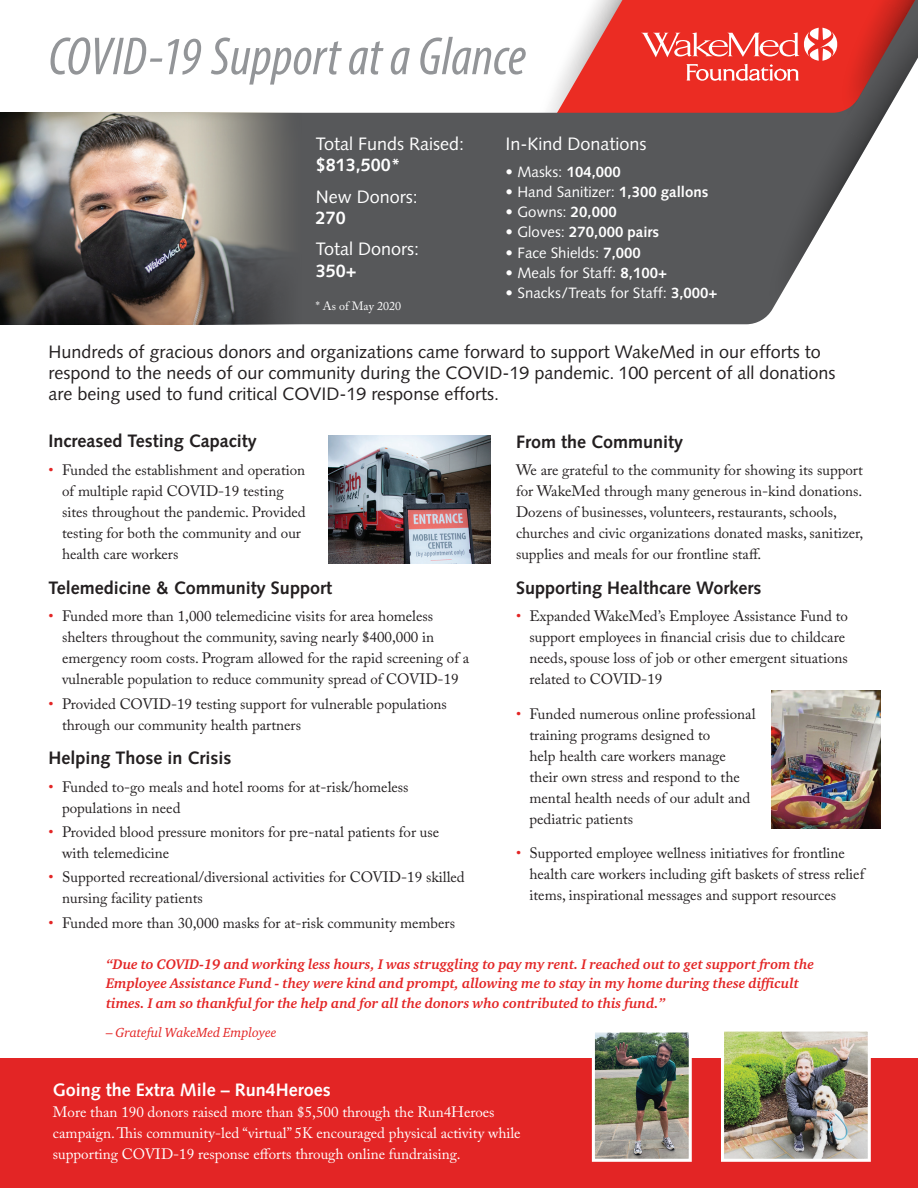
<style>
.page{position:relative;width:918px;height:1188px;background:#fff}
.page>*{position:absolute;margin:0;border:0;box-sizing:border-box;transform-origin:0 0}
.t1{font:italic condensed 54px "Myriad Pro";color:#939598}
.t2{font:18px/21px "Syntax";color:#231f20}
.t3{font:700 18px "Syntax";color:#231f20}
.t4{font:18px "Syntax";color:#fff}
.t5{font:700 18px "Syntax";color:#fff}
.t6{font:15px/21px "Adobe Caslon Pro";color:#231f20}
.t7{font:15px/21px "Adobe Caslon Pro";color:#fff}
.t8{font:15px "Syntax";color:#fff}
.t9{font:700 15px "Syntax";color:#fff}
.t10{font:italic 700 14.25px/19.5px "Charter ITC Std";color:#e32525}
.t11{font:italic 13.5px "Charter ITC Std";color:#e32525}
.t12{font:12px "Adobe Caslon Pro";color:#fff}
.s1{font-weight:700}
.s2{font-weight:400}
.s3{color:#e32525}
</style>
<div class="page">
<div style="left:0;top:112px;width:773px;height:212px;background:#57585a"></div>
<svg style="left:770px;top:157px;width:91px;height:152px"></svg>
<div style="left:0;top:1058px;width:918px;height:130px;background:#e32525"></div>
<img style="left:329px;top:435px;width:162px;height:128px">
<img style="left:771px;top:690px;width:109px;height:138px">
<img style="left:596px;top:1033px;width:92px;height:125px">
<div style="left:592px;top:1029px;width:100px;height:133px;border:3px solid #fff"></div>
<img style="left:725px;top:1033px;width:142px;height:125px">
<div style="left:721px;top:1029px;width:150px;height:133px;border:3px solid #fff"></div>
<img style="left:0;top:113px;width:318px;height:211px">
<svg style="left:532px;top:0;width:386px;height:157px;background:#be5f5b"></svg>
<h1 class="t1" style="left:49px;top:24px;width:479px">COVID-19 Support at a Glance</h1>
<p class="t4" style="left:316px;top:133px;width:150px">Total Funds Raised:</p>
<p class="t5" style="left:316px;top:154px;width:87px">$813,500*</p>
<p class="t4" style="left:316px;top:186px;width:104px">New Donors:</p>
<p class="t5" style="left:316px;top:207px;width:32px">270</p>
<p class="t4" style="left:316px;top:238px;width:105px">Total Donors:</p>
<p class="t5" style="left:316px;top:260px;width:42px">350+</p>
<p class="t12" style="left:316px;top:299px;width:87px">* As of May 2020</p>
<p class="t4" style="left:505px;top:133px;width:143px">In-Kind Donations</p>
<p class="t8" style="left:506px;top:163px;width:117px">• Masks: <span class="s1">104,000</span></p>
<p class="t8" style="left:506px;top:183px;width:204px">• Hand Sanitizer: <span class="s1">1,300 gallons</span></p>
<p class="t8" style="left:506px;top:203px;width:113px">• Gowns: <span class="s1">20,000</span></p>
<p class="t9" style="left:506px;top:224px;width:155px"><span class="s2">• Gloves:</span> 270,000 pairs</p>
<p class="t8" style="left:506px;top:244px;width:137px">• Face Shields: <span class="s1">7,000</span></p>
<p class="t8" style="left:506px;top:264px;width:163px">• Meals for Staff: <span class="s1">8,100+</span></p>
<p class="t8" style="left:506px;top:284px;width:214px">• Snacks/Treats for Staff: <span class="s1">3,000+</span></p>
<p class="t2" style="left:49px;top:341px;width:788px">Hundreds of gracious donors and organizations came forward to support WakeMed in our efforts to respond to the needs of our community during the COVID-19 pandemic. 100 percent of all donations are being used to fund critical COVID-19 response efforts.</p>
<p class="t3" style="left:516px;top:431px;width:169px">From the Community</p>
<p class="t6" style="left:516px;top:460px;width:349px">We are grateful to the community for showing its support for WakeMed through many generous in-kind donations.<br>Dozens of businesses, volunteers, restaurants, schools, churches and civic organizations donated masks, sanitizer, supplies and meals for our frontline staff.</p>
<p class="t3" style="left:516px;top:577px;width:247px">Supporting Healthcare Workers</p>
<p class="t6" style="left:530px;top:606px;width:320px;text-indent:-14px"><span class="s3">•</span> Expanded WakeMed’s Employee Assistance Fund to support employees in financial crisis due to childcare needs, spouse loss of job or other emergent situations related to COVID-19</p>
<p class="t6" style="left:530px;top:703px;width:228px;text-indent:-14px"><span class="s3">•</span> Funded numerous online professional training programs designed to<br>help health care workers manage their own stress and respond to the mental health needs of our adult and pediatric patients</p>
<p class="t6" style="left:530px;top:843px;width:336px;text-indent:-14px"><span class="s3">•</span> Supported employee wellness initiatives for frontline health care workers including gift baskets of stress relief items, inspirational messages and support resources</p>
<p class="t3" style="left:49px;top:431px;width:210px">Increased Testing Capacity</p>
<p class="t6" style="left:62px;top:460px;width:245px;text-indent:-14px"><span class="s3">•</span> Funded the establishment and operation of multiple rapid COVID-19 testing sites throughout the pandemic. Provided testing for both the community and our health care workers</p>
<p class="t3" style="left:49px;top:577px;width:285px">Telemedicine &amp; Community Support</p>
<p class="t6" style="left:62px;top:606px;width:409px;text-indent:-13px"><span class="s3">•</span> Funded more than 1,000 telemedicine visits for area homeless shelters throughout the community, saving nearly $400,000 in emergency room costs. Program allowed for the rapid screening of a vulnerable population to reduce community spread of COVID-19</p>
<p class="t6" style="left:62px;top:693px;width:386px;text-indent:-13px"><span class="s3">•</span> Provided COVID-19 testing support for vulnerable populations through our community health partners</p>
<p class="t3" style="left:49px;top:748px;width:185px">Helping Those in Crisis</p>
<p class="t6" style="left:62px;top:776px;width:348px;text-indent:-14px"><span class="s3">•</span> Funded to-go meals and hotel rooms for at-risk/homeless populations in need</p>
<p class="t6" style="left:62px;top:822px;width:379px;text-indent:-14px"><span class="s3">•</span> Provided blood pressure monitors for pre-natal patients for use with telemedicine</p>
<p class="t6" style="left:62px;top:867px;width:404px;text-indent:-14px"><span class="s3">•</span> Supported recreational/diversional activities for COVID-19 skilled nursing facility patients</p>
<p class="t6" style="left:49px;top:912px;width:408px"><span class="s3">•</span> Funded more than 30,000 masks for at-risk community members</p>
<p class="t10" style="left:106px;top:954px;width:709px">“Due to COVID-19 and working less hours, I was struggling to pay my rent. I reached out to get support from the<br>Employee Assistance Fund - they were kind and prompt, allowing me to stay in my home during these difficult times. I am so thankful for the help and for all the donors who contributed to this fund.”</p>
<p class="t11" style="left:106px;top:1024px;width:172px">– Grateful WakeMed Employee</p>
<p class="t5" style="left:53px;top:1080px;width:280px">Going the Extra Mile – Run4Heroes</p>
<p class="t7" style="left:53px;top:1102px;width:469px">More than 190 donors raised more than $5,500 through the Run4Heroes campaign. This community-led “virtual” 5K encouraged physical activity while supporting COVID-19 response efforts through online fundraising.</p>
</div>
